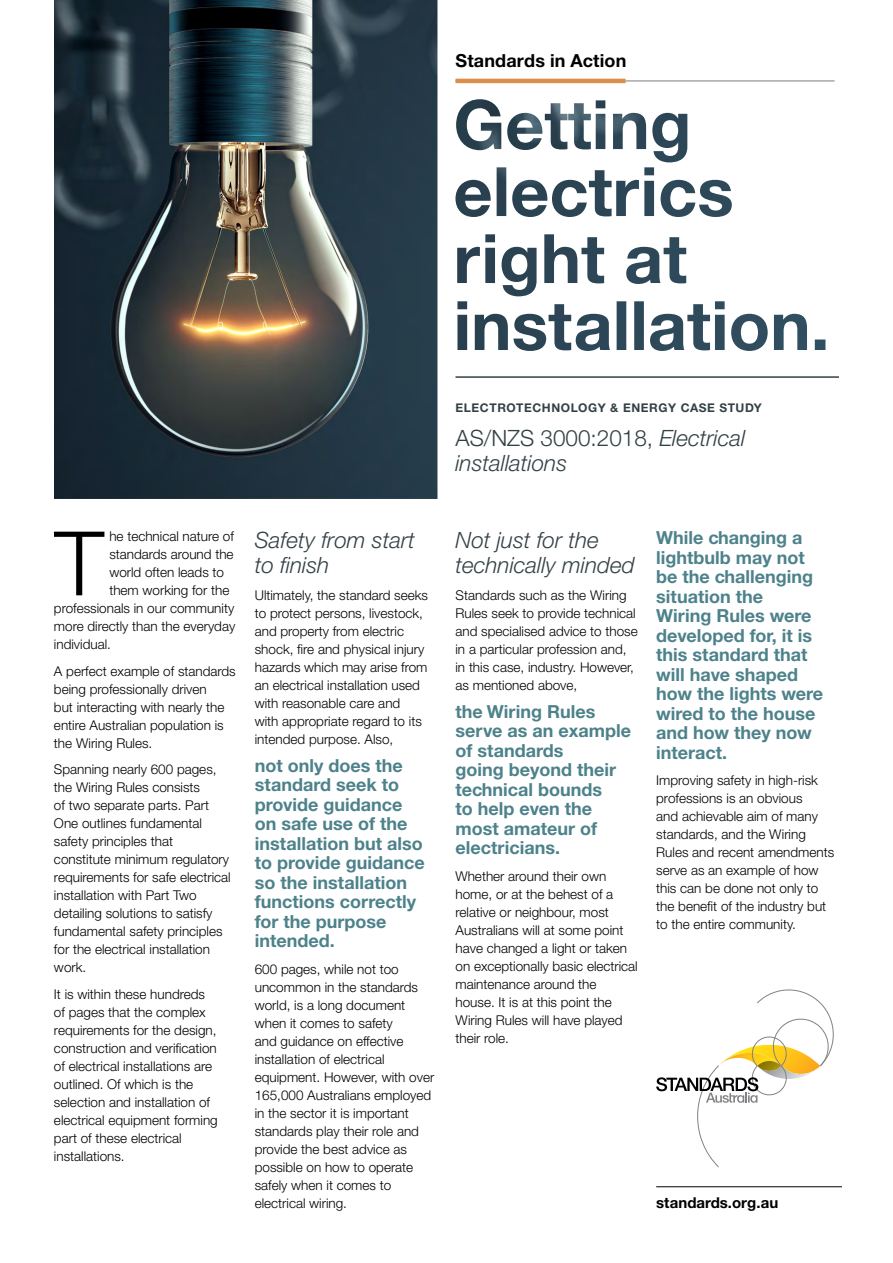
<style>
.page{position:relative;width:893px;height:1263px;background:#fff}
.page>*{position:absolute;margin:0;border:0;box-sizing:border-box;transform-origin:0 0}
.t1{font:300 89.1px "Helvetica Neue CE";color:#000}
.t2{font:italic 300 22.5px/25.5px "Helvetica Neue CE";color:#334145}
.t3{font:700 18px/19.5px "Helvetica Neue CE";color:#4d828b}
.t4{font:700 18px "Helvetica Neue CE";letter-spacing:.01em;color:#000}
.t5{font:700 15px "Helvetica Neue CE";color:#000}
.t6{font:300 13.5px/18px "Helvetica Neue CE";color:#000}
.t7{font:700 12px "Helvetica Neue CE";letter-spacing:.05em;color:#334145}
.s1{font-style:normal}
</style>
<div class="page">
<svg style="left:656px;top:989px;width:178px;height:179px"></svg>
<hr style="left:656px;top:1186px;width:186px;height:1px;background:#000">
<hr style="left:455px;top:376px;width:384px;height:2px;background:#334145">
<hr style="left:455px;top:80px;width:379px;height:2px;background:#a7a9ac">
<img style="left:54px;top:0;width:678px;height:499px">
<h3 class="t4" style="left:455px;top:50px;width:172px">Standards in Action</h3>
<p class="t7" style="left:455px;top:400px;width:308px">ELECTROTECHNOLOGY &amp; ENERGY CASE STUDY</p>
<h2 class="t2" style="left:455px;top:425px;width:291px"><span class="s1">AS/NZS 3000:2018,</span> Electrical installations</h2>
<h1 class="t1" style="left:54px;top:509px;width:51px">T</h1>
<p class="t6" style="left:109px;top:527px;width:126px">he technical nature of</p>
<p class="t6" style="left:109px;top:545px;width:126px">standards around the</p>
<p class="t6" style="left:109px;top:563px;width:116px">world often leads to</p>
<p class="t6" style="left:109px;top:581px;width:122px">them working for the</p>
<p class="t6" style="left:54px;top:599px;width:182px">professionals in our community</p>
<p class="t6" style="left:54px;top:617px;width:183px">more directly than the everyday</p>
<p class="t6" style="left:54px;top:635px;width:58px">individual.</p>
<p class="t6" style="left:54px;top:662px;width:183px">A perfect example of standards being professionally driven<br>but interacting with nearly the entire Australian population is the Wiring Rules.</p>
<p class="t6" style="left:54px;top:760px;width:178px">Spanning nearly 600 pages, the Wiring Rules consists<br>of two separate parts. Part<br>One outlines fundamental safety principles that constitute minimum regulatory requirements for safe electrical installation with Part Two detailing solutions to satisfy fundamental safety principles for the electrical installation work.</p>
<p class="t6" style="left:54px;top:985px;width:165px">It is within these hundreds of pages that the complex requirements for the design, construction and verification of electrical installations are outlined. Of which is the selection and installation of electrical equipment forming part of these electrical installations.</p>
<h2 class="t2" style="left:255px;top:527px;width:162px">Safety from start to finish</h2>
<p class="t6" style="left:255px;top:586px;width:175px">Ultimately, the standard seeks to protect persons, livestock, and property from electric shock, fire and physical injury hazards which may arise from an electrical installation used with reasonable care and<br>with appropriate regard to its intended purpose. Also,</p>
<h3 class="t3" style="left:255px;top:756px;width:171px">not only does the standard seek to provide guidance on safe use of the installation but also to provide guidance so the installation functions correctly for the purpose intended.</h3>
<p class="t6" style="left:255px;top:960px;width:181px">600 pages, while not too uncommon in the standards world, is a long document when it comes to safety<br>and guidance on effective installation of electrical equipment. However, with over<br>165,000 Australians employed in the sector it is important standards play their role and provide the best advice as possible on how to operate safely when it comes to electrical wiring.</p>
<h2 class="t2" style="left:455px;top:527px;width:181px">Not just for the technically minded</h2>
<p class="t6" style="left:455px;top:586px;width:184px">Standards such as the Wiring<br>Rules seek to provide technical and specialised advice to those in a particular profession and, in this case, industry. However, as mentioned above,</p>
<h3 class="t3" style="left:455px;top:702px;width:177px">the Wiring Rules serve as an example of standards<br>going beyond their technical bounds<br>to help even the most amateur of electricians.</h3>
<p class="t6" style="left:455px;top:867px;width:184px">Whether around their own home, or at the behest of a relative or neighbour, most<br>Australians will at some point have changed a light or taken on exceptionally basic electrical maintenance around the house. It is at this point the<br>Wiring Rules will have played their role.</p>
<h3 class="t3" style="left:656px;top:528px;width:168px">While changing a lightbulb may not be the challenging situation the<br>Wiring Rules were developed for, it is this standard that will have shaped how the lights were wired to the house and how they now interact.</h3>
<p class="t6" style="left:656px;top:772px;width:180px">Improving safety in high-risk professions is an obvious<br>and achievable aim of many standards, and the Wiring<br>Rules and recent amendments serve as an example of how this can be done not only to the benefit of the industry but to the entire community.</p>
<p class="t5" style="left:656px;top:1194px;width:123px">standards.org.au</p>
</div>
